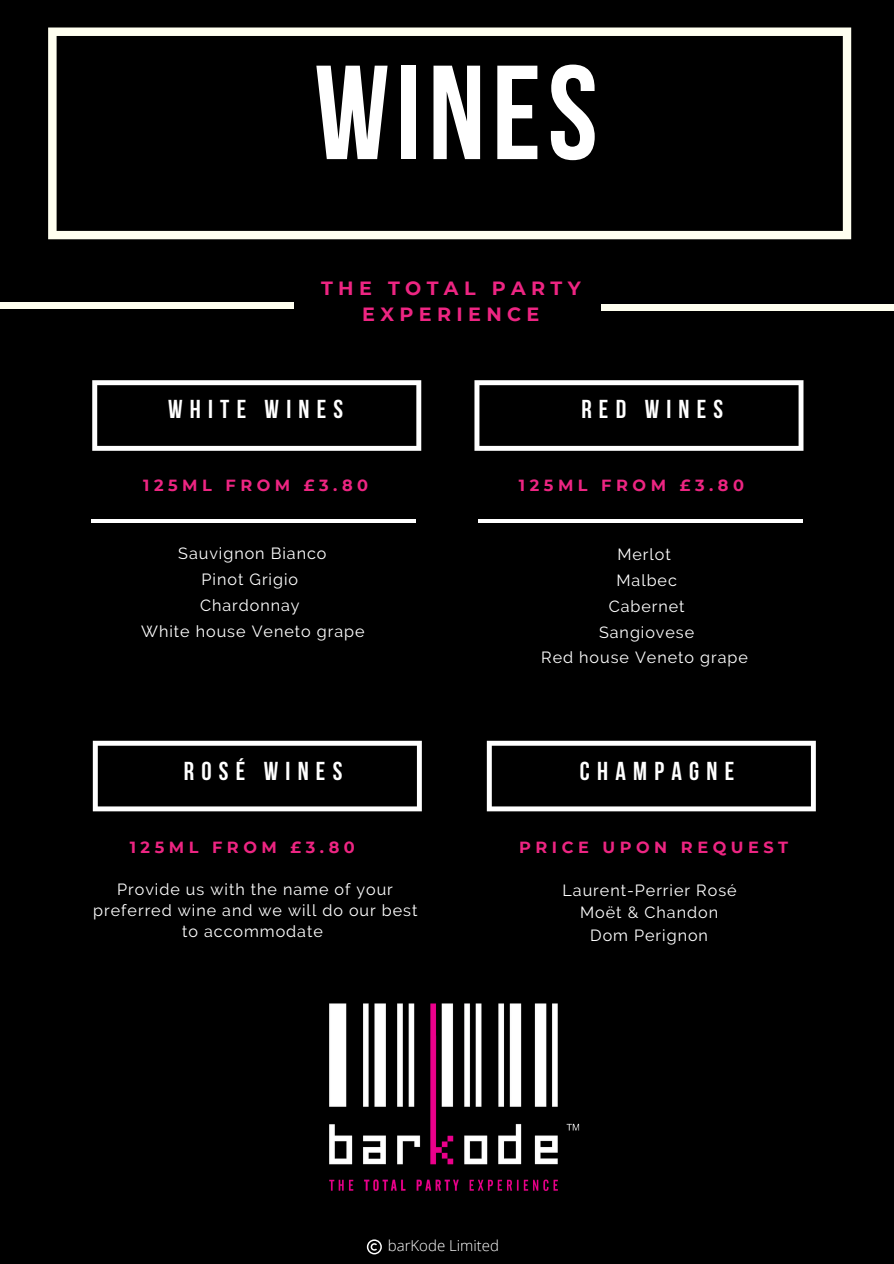
<style>
.page{position:relative;width:894px;height:1264px;background:#fff}
.page>*{position:absolute;margin:0;border:0;box-sizing:border-box;transform-origin:0 0}
.t1{font:700 133.5px "Bebas Neue";letter-spacing:.05em;color:#fff}
.t2{font:700 25.8px "Bebas Neue";letter-spacing:.28em;color:#fff}
.t3{font:700 19.2px/26px "Montserrat";letter-spacing:.28em;color:#ed2582;text-align:center}
.t4{font:16.2px/22.5px "Raleway";letter-spacing:.06em;color:#fff;text-align:center}
.t5{font:700 16.2px "Montserrat";letter-spacing:.28em;color:#ed2582}
.t6{font:16.05px/21.5px "Raleway";letter-spacing:.06em;color:#fff;text-align:center}
.t7{font:300 15px "Open Sans";color:#fff}
</style>
<div class="page">
<div style="left:0;top:0;width:893px;height:1263px;background:#000"></div>
<div style="left:0;top:302px;width:293px;height:7px;background:#fffff0"></div>
<hr style="left:91px;top:519px;width:324px;height:4px;background:#fff">
<svg style="left:92px;top:380px;width:329px;height:71px"></svg>
<svg style="left:93px;top:740px;width:328px;height:71px"></svg>
<svg style="left:367px;top:1239px;width:15px;height:15px"></svg>
<svg style="left:48px;top:27px;width:803px;height:212px"></svg>
<svg style="left:474px;top:380px;width:329px;height:71px"></svg>
<hr style="left:478px;top:519px;width:324px;height:4px;background:#fff">
<svg style="left:486px;top:740px;width:329px;height:71px"></svg>
<div style="left:601px;top:304px;width:292px;height:6px;background:#fffff0"></div>
<img style="left:329px;top:1003px;width:251px;height:188px">
<p class="t1" style="left:314px;top:59px;width:285px">WINES</p>
<p class="t3" style="left:321px;top:275px;width:261px">THE TOTAL PARTY<br>EXPERIENCE</p>
<p class="t2" style="left:168px;top:398px;width:176px">WHITE WINES</p>
<p class="t2" style="left:581px;top:398px;width:143px">RED WINES</p>
<p class="t5" style="left:143px;top:475px;width:226px">125ML FROM £3.80</p>
<p class="t5" style="left:519px;top:475px;width:226px">125ML FROM £3.80</p>
<p class="t4" style="left:178px;top:542px;width:150px">Sauvignon Bianco</p>
<p class="t4" style="left:201px;top:567px;width:98px">Pinot Grigio</p>
<p class="t4" style="left:200px;top:593px;width:101px">Chardonnay</p>
<p class="t4" style="left:141px;top:619px;width:225px">White house Veneto grape</p>
<p class="t6" style="left:617px;top:543px;width:55px">Merlot</p>
<p class="t6" style="left:616px;top:569px;width:62px">Malbec</p>
<p class="t6" style="left:608px;top:595px;width:77px">Cabernet</p>
<p class="t6" style="left:599px;top:621px;width:97px">Sangiovese</p>
<p class="t6" style="left:541px;top:647px;width:208px">Red house Veneto grape</p>
<p class="t2" style="left:184px;top:760px;width:160px">ROSÉ WINES</p>
<p class="t2" style="left:579px;top:760px;width:156px">CHAMPAGNE</p>
<p class="t5" style="left:130px;top:836px;width:226px">125ML FROM £3.80</p>
<p class="t5" style="left:519px;top:836px;width:270px">PRICE UPON REQUEST</p>
<p class="t6" style="left:93px;top:878px;width:325px">Provide us with the name of your preferred wine and we will do our best to accommodate</p>
<p class="t4" style="left:562px;top:878px;width:175px">Laurent-Perrier Rosé<br>Moët &amp; Chandon</p>
<p class="t4" style="left:590px;top:923px;width:119px">Dom Perignon</p>
<p class="t7" style="left:387px;top:1234px;width:113px">barKode Limited</p>
</div>
